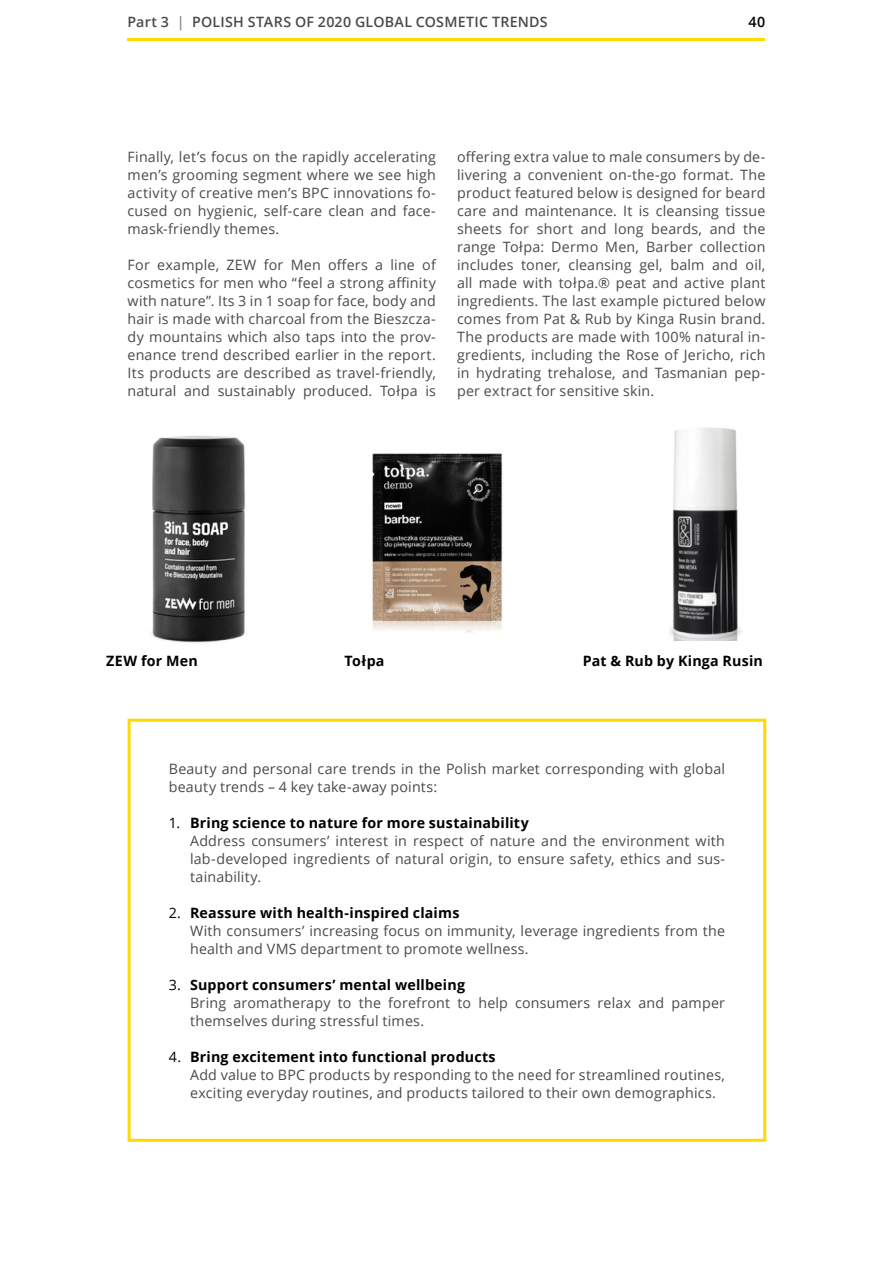
<style>
.page{position:relative;width:893px;height:1263px;background:#fff}
.page>*{position:absolute;margin:0;border:0;box-sizing:border-box;transform-origin:0 0}
.txt{font:14.25px/18px "Open Sans";letter-spacing:.015em;color:#4a4a49}
.txt-2{font:700 14.25px "Open Sans";letter-spacing:.015em;color:#000}
.t1{font:600 14.25px "Open Sans";letter-spacing:.015em;color:#4a4a49}
.t2{font:600 14.25px "Open Sans";color:#000}
.s1{color:#878686}
.s2{font-weight:400}
</style>
<div class="page">
<img style="left:372px;top:453px;width:131px;height:180px">
<img style="left:669px;top:427px;width:72px;height:214px">
<img style="left:152px;top:435px;width:93px;height:208px">
<div style="left:128px;top:719px;width:638px;height:423px;border:3px solid #ffda00"></div>
<hr style="left:128px;top:38px;width:637px;height:2px;background:#ffda00">
<p class="t1" style="left:128px;top:12px;width:422px">Part 3 <span class="s1">|</span> POLISH STARS OF 2020 GLOBAL COSMETIC TRENDS</p>
<p class="t2" style="left:748px;top:12px;width:18px">40</p>
<p class="txt" style="left:128px;top:147px;width:310px;text-align:justify">Finally, let’s focus on the rapidly accelerating men’s grooming segment where we see high activity of creative men’s BPC innovations fo&shy;cused on hygienic, self-care clean and face&shy;mask-friendly themes.</p>
<p class="txt" style="left:128px;top:255px;width:310px;text-align:justify">For example, ZEW for Men offers a line of cosmetics for men who “feel a strong affinity with nature”. Its 3 in 1 soap for face, body and hair is made with charcoal from the Bieszcza&shy;dy mountains which also taps into the prov&shy;enance trend described earlier in the report.<br>Its products are described as travel-friendly, natural and sustainably produced. Tołpa is</p>
<p class="txt" style="left:457px;top:147px;width:310px;text-align:justify">offering extra value to male consumers by de&shy;livering a convenient on-the-go format. The product featured below is designed for beard care and maintenance. It is cleansing tissue sheets for short and long beards, and the range Tołpa: Dermo Men, Barber collection includes toner, cleansing gel, balm and oil, all made with tołpa.® peat and active plant ingredients. The last example pictured below comes from Pat &amp; Rub by Kinga Rusin brand.<br>The products are made with 100% natural in&shy;gredients, including the Rose of Jericho, rich in hydrating trehalose, and Tasmanian pep&shy;per extract for sensitive skin.</p>
<p class="txt-2" style="left:106px;top:651px;width:93px">ZEW for Men</p>
<p class="txt-2" style="left:345px;top:651px;width:41px">Tołpa</p>
<p class="txt-2" style="left:583px;top:651px;width:182px">Pat &amp; Rub by Kinga Rusin</p>
<p class="txt" style="left:169px;top:759px;width:558px">Beauty and personal care trends in the Polish market corresponding with global beauty trends – 4 key take-away points:</p>
<p class="txt-2" style="left:169px;top:813px;width:361px"><span class="s2">1.</span> Bring science to nature for more sustainability</p>
<p class="txt" style="left:190px;top:831px;width:536px;text-align:justify">Address consumers’ interest in respect of nature and the environment with lab-developed ingredients of natural origin, to ensure safety, ethics and sus&shy;tainability.</p>
<p class="txt-2" style="left:169px;top:903px;width:292px"><span class="s2">2.</span> Reassure with health-inspired claims</p>
<p class="txt" style="left:190px;top:921px;width:536px">With consumers’ increasing focus on immunity, leverage ingredients from the health and VMS department to promote wellness.</p>
<p class="txt-2" style="left:169px;top:975px;width:298px"><span class="s2">3.</span> Support consumers’ mental wellbeing</p>
<p class="txt" style="left:190px;top:993px;width:536px">Bring aromatherapy to the forefront to help consumers relax and pamper themselves during stressful times.</p>
<p class="txt-2" style="left:169px;top:1047px;width:328px"><span class="s2">4.</span> Bring excitement into functional products</p>
<p class="txt" style="left:190px;top:1065px;width:536px">Add value to BPC products by responding to the need for streamlined routines, exciting everyday routines, and products tailored to their own demographics.</p>
</div>
